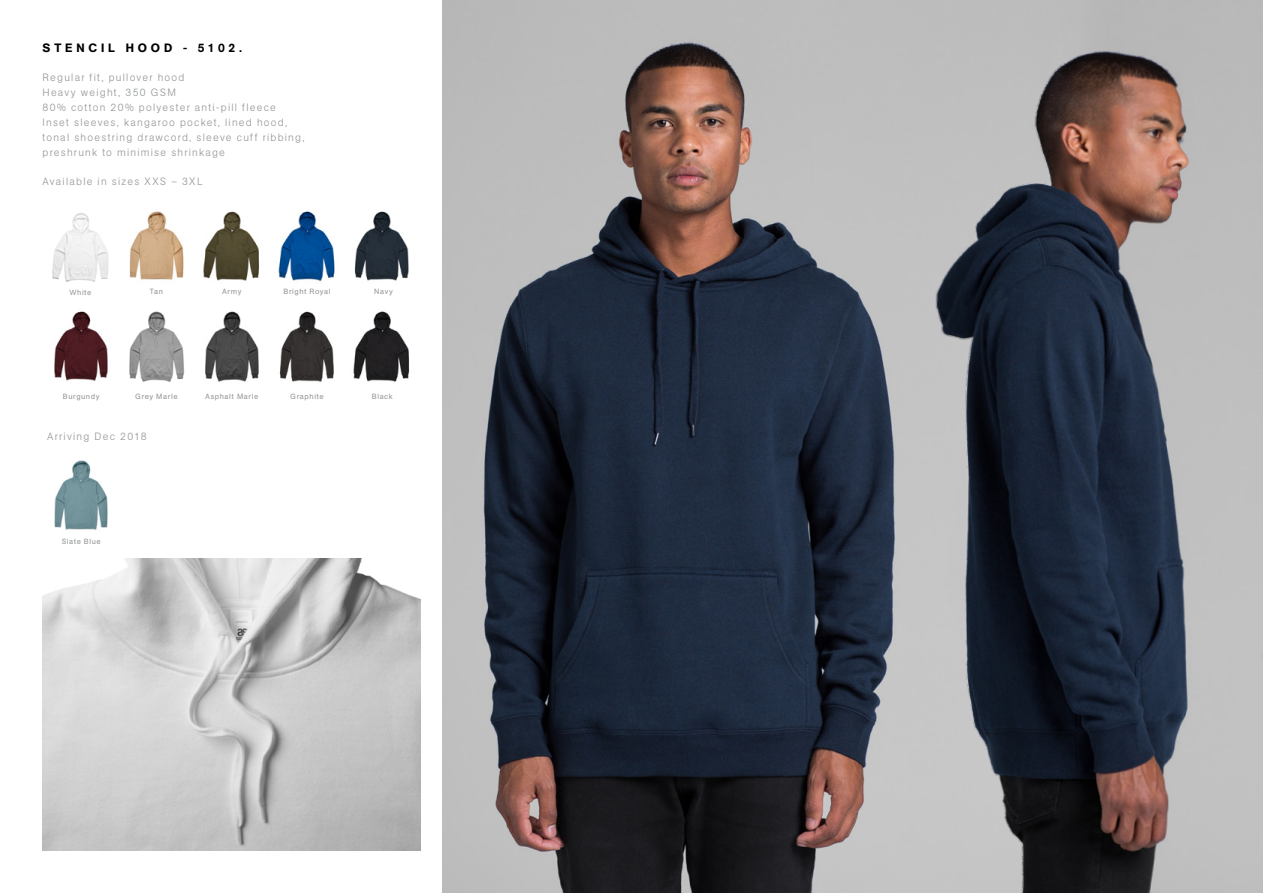
<style>
.page{position:relative;width:1263px;height:893px;background:#fff}
.page>*{position:absolute;margin:0;border:0;box-sizing:border-box;transform-origin:0 0}
.t1{font:500 12px "AG Book Pro";letter-spacing:.32em;color:#000}
.t2{font:300 10.5px/15px "AG Book Pro";letter-spacing:.115em;color:#939598}
.t3{font:7.5px "AG Book Pro";letter-spacing:.075em;color:#939598}
</style>
<div class="page">
<img style="left:278px;top:211px;width:57px;height:70px">
<img style="left:54px;top:311px;width:54px;height:70px">
<img style="left:52px;top:213px;width:57px;height:69px">
<img style="left:354px;top:211px;width:55px;height:70px">
<img style="left:353px;top:311px;width:57px;height:71px">
<img style="left:279px;top:311px;width:55px;height:71px">
<img style="left:203px;top:211px;width:56px;height:70px">
<img style="left:205px;top:311px;width:54px;height:71px">
<img style="left:129px;top:211px;width:55px;height:69px">
<img style="left:129px;top:311px;width:56px;height:71px">
<img style="left:43px;top:559px;width:378px;height:291px">
<img style="left:442px;top:0;width:369px;height:893px">
<img style="left:811px;top:0;width:452px;height:893px">
<img style="left:54px;top:460px;width:54px;height:70px">
<p class="t1" style="left:43px;top:40px;width:201px">STENCIL HOOD - 5102.</p>
<p class="t2" style="left:43px;top:69px;width:263px">Regular fit, pullover hood<br>Heavy weight, 350 GSM<br>80% cotton 20% polyester anti-pill fleece Inset sleeves, kangaroo pocket, lined hood, tonal shoestring drawcord, sleeve cuff ribbing, preshrunk to minimise shrinkage</p>
<p class="t2" style="left:43px;top:173px;width:162px">Available in sizes XXS – 3XL</p>
<p class="t3" style="left:283px;top:286px;width:49px">Bright Royal</p>
<p class="t3" style="left:69px;top:288px;width:24px">White</p>
<p class="t3" style="left:374px;top:286px;width:20px">Navy</p>
<p class="t3" style="left:150px;top:286px;width:15px">Tan</p>
<p class="t3" style="left:222px;top:286px;width:21px">Army</p>
<p class="t3" style="left:63px;top:391px;width:38px">Burgundy</p>
<p class="t3" style="left:135px;top:391px;width:44px">Grey Marle</p>
<p class="t2" style="left:47px;top:429px;width:101px">Arriving Dec 2018</p>
<p class="t3" style="left:205px;top:391px;width:55px">Asphalt Marle</p>
<p class="t3" style="left:290px;top:391px;width:35px">Graphite</p>
<p class="t3" style="left:372px;top:391px;width:22px">Black</p>
<p class="t3" style="left:62px;top:536px;width:41px">Slate Blue</p>
</div>
